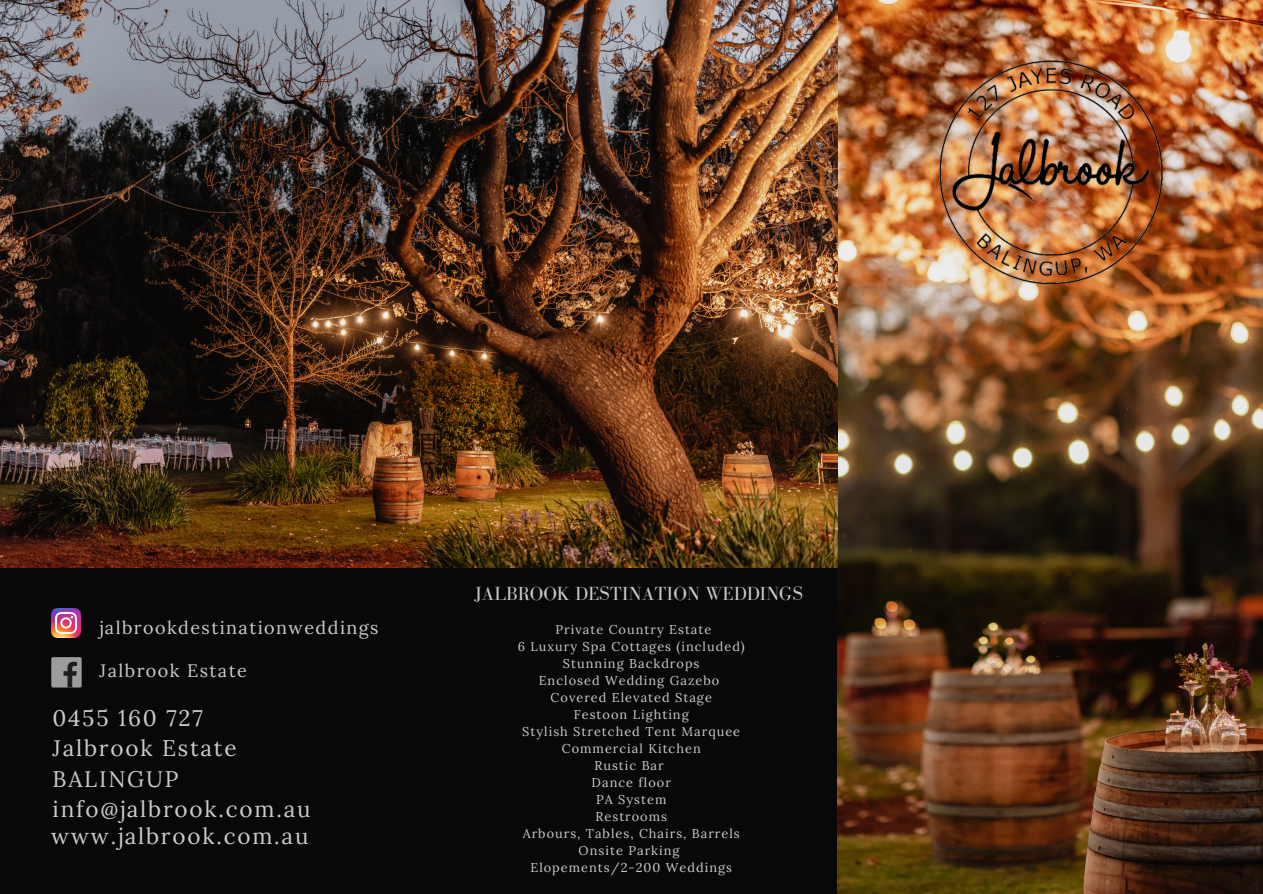
<style>
.page{position:relative;width:1263px;height:894px;background:#fff}
.page>*{position:absolute;margin:0;border:0;box-sizing:border-box;transform-origin:0 0}
.t1{font:22.5px "Lora";letter-spacing:.08em;color:#cbcbcb}
.t2{font:19.5px "Bodoni FLF";color:#cbcbcb}
.t3{font:18px "Lora";letter-spacing:.08em;color:#cbcbcb}
.t4{font:12.75px "Lora";letter-spacing:.08em;color:#cbcbcb}
</style>
<div class="page">
<div style="left:0;top:0;width:1263px;height:893px;background:#080808"></div>
<img style="left:51px;top:608px;width:30px;height:29px">
<div style="left:51px;top:657px;width:31px;height:30px;background:#9c9c9c;border-radius:2px"></div>
<svg style="left:64px;top:661px;width:13px;height:26px"></svg>
<img style="left:838px;top:0;width:425px;height:893px">
<img style="left:919px;top:58px;width:264px;height:234px">
<img style="left:0;top:0;width:837px;height:567px">
<p class="t3" style="left:100px;top:616px;width:281px">jalbrookdestinationweddings</p>
<p class="t3" style="left:100px;top:659px;width:149px">Jalbrook Estate</p>
<p class="t1" style="left:53px;top:703px;width:152px">0455 160 727</p>
<p class="t1" style="left:53px;top:733px;width:186px">Jalbrook Estate</p>
<p class="t1" style="left:53px;top:763px;width:128px">BALINGUP</p>
<p class="t1" style="left:53px;top:794px;width:260px">info@jalbrook.com.au</p>
<p class="t1" style="left:51px;top:820px;width:259px">www.jalbrook.com.au</p>
<p class="t2" style="left:474px;top:582px;width:330px">JALBROOK DESTINATION WEDDINGS</p>
<p class="t4" style="left:555px;top:621px;width:157px">Private Country Estate</p>
<p class="t4" style="left:518px;top:638px;width:229px">6 Luxury Spa Cottages (included)</p>
<p class="t4" style="left:563px;top:655px;width:138px">Stunning Backdrops</p>
<p class="t4" style="left:539px;top:672px;width:182px">Enclosed Wedding Gazebo</p>
<p class="t4" style="left:551px;top:689px;width:163px">Covered Elevated Stage</p>
<p class="t4" style="left:574px;top:706px;width:116px">Festoon Lighting</p>
<p class="t4" style="left:522px;top:723px;width:219px">Stylish Stretched Tent Marquee</p>
<p class="t4" style="left:562px;top:740px;width:140px">Commercial Kitchen</p>
<p class="t4" style="left:594px;top:757px;width:71px">Rustic Bar</p>
<p class="t4" style="left:592px;top:774px;width:81px">Dance floor</p>
<p class="t4" style="left:596px;top:791px;width:72px">PA System</p>
<p class="t4" style="left:595px;top:808px;width:73px">Restrooms</p>
<p class="t4" style="left:523px;top:825px;width:219px">Arbours, Tables, Chairs, Barrels</p>
<p class="t4" style="left:579px;top:842px;width:102px">Onsite Parking</p>
<p class="t4" style="left:530px;top:859px;width:203px">Elopements/2-200 Weddings</p>
</div>
